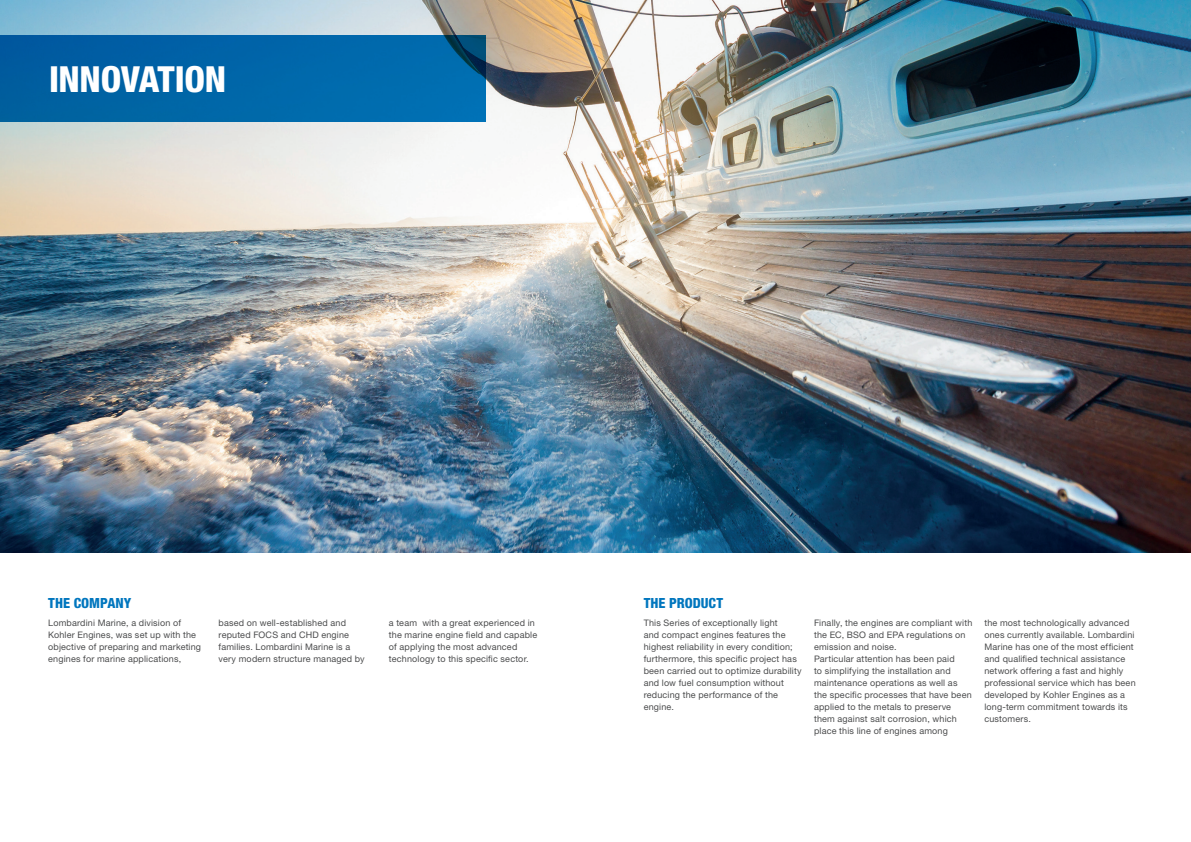
<style>
.page{position:relative;width:1191px;height:842px;background:#fff}
.page>*{position:absolute;margin:0;border:0;box-sizing:border-box;transform-origin:0 0}
.t1{font:800 condensed 36px "Helvetica Neue LT Pro";letter-spacing:-.01em;color:#fff}
.t2{font:800 condensed 14px "Helvetica Neue LT Pro";color:#0076be}
.t3{font:9px/12px "Helvetica Neue LT Pro";letter-spacing:.02em;color:#4b4c4d}
</style>
<div class="page">
<img style="left:0;top:0;width:1191px;height:553px">
<div style="left:0;top:36px;width:486px;height:86px;background:linear-gradient(to right,#005ea1,#006bac)"></div>
<h1 class="t1" style="left:49px;top:57px;width:198px">INNOVATIONS</h1>
<h2 class="t2" style="left:48px;top:595px;width:85px">THE COMPANY</h2>
<h2 class="t2" style="left:643px;top:595px;width:81px">THE PRODUCT</h2>
<p class="t3" style="left:48px;top:616px;width:154px">Lombardini Marine, a division of Kohler Engines, was set up with the objective of preparing and marketing engines for marine applications,</p>
<p class="t3" style="left:218px;top:616px;width:148px">based on well-established and reputed FOCS and CHD engine families. Lombardini Marine is a very modern structure managed by</p>
<p class="t3" style="left:389px;top:616px;width:150px">a team with a great experienced in the marine engine field and capable of applying the most advanced technology to this specific sector.</p>
<p class="t3" style="left:643px;top:616px;width:160px">This Series of exceptionally light<br>and compact engines features the highest reliability in every condition; furthermore, this specific project has been carried out to optimize durability and low fuel consumption without reducing the performance of the engine.</p>
<p class="t3" style="left:814px;top:616px;width:160px">Finally, the engines are compliant with the EC, BSO and EPA regulations on emission and noise.<br>Particular attention has been paid<br>to simplifying the installation and maintenance operations as well as the specific processes that have been applied to the metals to preserve them against salt corrosion, which place this line of engines among</p>
<p class="t3" style="left:984px;top:616px;width:153px">the most technologically advanced ones currently available. Lombardini<br>Marine has one of the most efficient and qualified technical assistance network offering a fast and highly professional service which has been developed by Kohler Engines as a long-term commitment towards its customers.</p>
</div>
